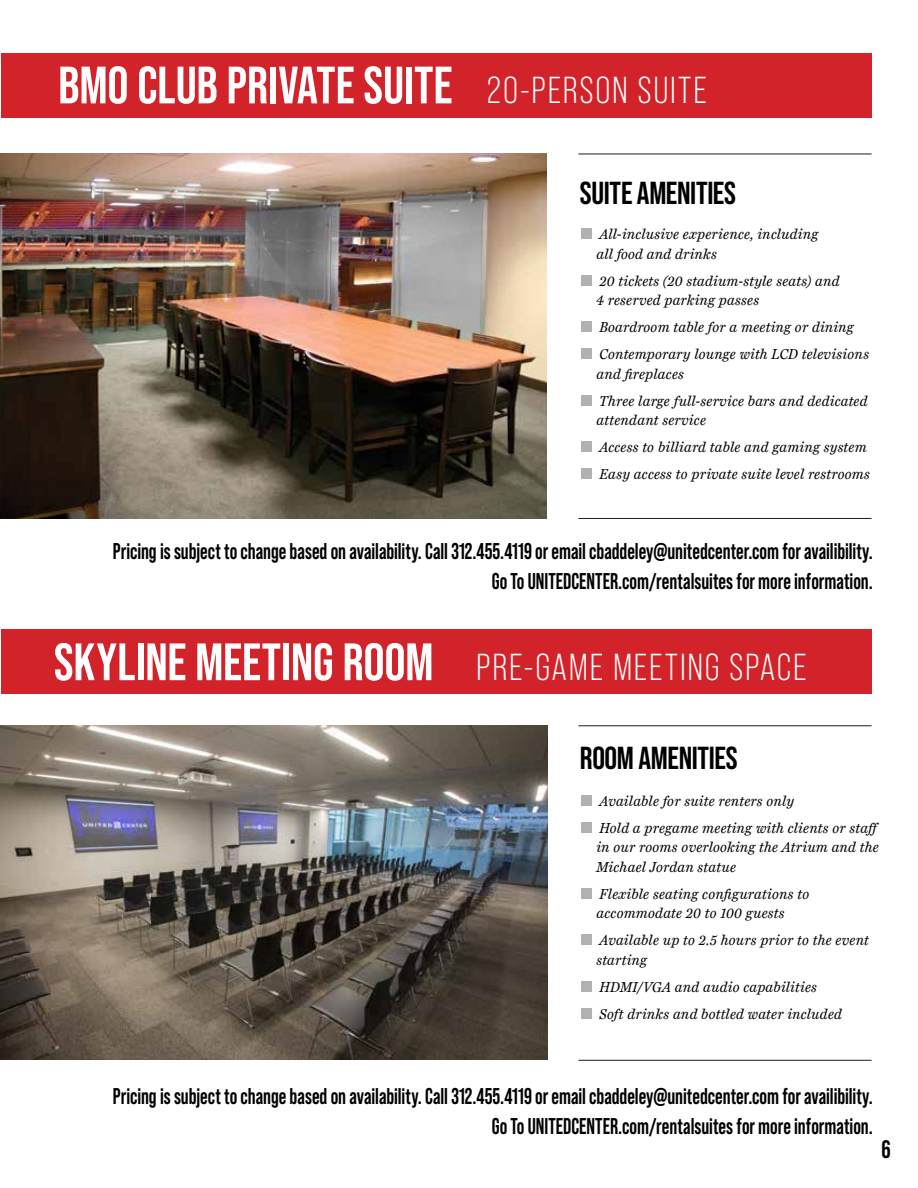
<style>
.page{position:relative;width:918px;height:1188px;background:#fff}
.page>*{position:absolute;margin:0;border:0;box-sizing:border-box;transform-origin:0 0}
.t1{font:700 52.5px "Bebas Neue Pro";color:#fff}
.t2{font:37.5px "Bebas Neue Pro";letter-spacing:.045em;color:#fff}
.t3{font:700 31.8px "Bebas Neue Pro";letter-spacing:-.01em;color:#000}
.t4{font:700 25.2px "Bebas Neue Pro";color:#000;scale:.93 1}
.t5{font:700 22.8px/30px "Bebas Neue Pro";color:#000;text-align:right;scale:.89 1}
.t6{font:italic 15px/27px "Miller Daily";letter-spacing:.02em;color:#000;scale:.93 1}
.s1{font-weight:400;font-size:37.5px}
.s2{font-weight:700;font-size:52.5px}
</style>
<div class="page">
<div style="left:1px;top:53px;width:871px;height:65px;background:#d2232a"></div>
<img style="left:0;top:153px;width:547px;height:366px">
<div style="left:581px;top:229px;width:11px;height:10px;background:#b1b1b1"></div>
<div style="left:581px;top:275px;width:11px;height:11px;background:#b1b1b1"></div>
<div style="left:581px;top:322px;width:11px;height:10px;background:#b1b1b1"></div>
<div style="left:581px;top:349px;width:11px;height:10px;background:#b1b1b1"></div>
<div style="left:581px;top:395px;width:11px;height:11px;background:#b1b1b1"></div>
<div style="left:581px;top:442px;width:11px;height:10px;background:#b1b1b1"></div>
<div style="left:581px;top:469px;width:11px;height:10px;background:#b1b1b1"></div>
<hr style="left:578px;top:518px;width:294px;height:1px;background:#000">
<hr style="left:578px;top:154px;width:294px;height:1px;background:#000">
<div style="left:1px;top:629px;width:871px;height:65px;background:#d2232a"></div>
<img style="left:1px;top:725px;width:546px;height:334px">
<hr style="left:578px;top:1060px;width:294px;height:1px;background:#000">
<hr style="left:578px;top:725px;width:294px;height:1px;background:#000">
<div style="left:581px;top:795px;width:11px;height:11px;background:#b1b1b1"></div>
<div style="left:581px;top:822px;width:11px;height:11px;background:#b1b1b1"></div>
<div style="left:581px;top:888px;width:11px;height:11px;background:#b1b1b1"></div>
<div style="left:581px;top:935px;width:11px;height:10px;background:#b1b1b1"></div>
<div style="left:581px;top:981px;width:11px;height:11px;background:#b1b1b1"></div>
<div style="left:581px;top:1008px;width:11px;height:11px;background:#b1b1b1"></div>
<h1 class="t1" style="left:58px;top:55px;width:650px">BMO CLUB PRIVATE SUITE <span class="s1">20-PERSON SUITE</span></h1>
<h3 class="t3" style="left:580px;top:175px;width:158px">SUITE AMENITIES</h3>
<p class="t6" style="left:596px;top:224px;width:240px;line-height:19.5px">All-inclusive experience, including all food and drinks</p>
<p class="t6" style="left:596px;top:271px;width:263px;line-height:19.5px">20 tickets (20 stadium-style seats) and<br>4 reserved parking passes</p>
<p class="t6" style="left:599px;top:313px;width:291px">Boardroom table for a meeting or dining<br>Contemporary lounge with LCD televisions</p>
<p class="t6" style="left:596px;top:360px;width:293px">and fireplaces<br>Three large full-service bars and dedicated</p>
<p class="t6" style="left:596px;top:406px;width:296px">attendant service<br>Access to billiard table and gaming system<br>Easy access to private suite level restrooms</p>
<h3 class="t5" style="left:113px;top:536px;width:855px">Pricing is subject to change based on availability. Call 312.455.4119 or email cbaddeley@unitedcenter.com for availibility.<br>Go To UNITEDCENTER.com/rentalsuites for more information.</h3>
<h2 class="t2" style="left:54px;top:646px;width:754px"><span class="s2">SKYLINE MEETING ROOM</span> PRE-GAME MEETING SPACE</h2>
<h3 class="t3" style="left:580px;top:740px;width:159px">ROOM AMENITIES</h3>
<p class="t6" style="left:599px;top:787px;width:305px">Available for suite renters only<br>Hold a pregame meeting with clients or staff</p>
<p class="t6" style="left:596px;top:837px;width:305px;line-height:19.5px">in our rooms overlooking the Atrium and the<br>Michael Jordan statue</p>
<p class="t6" style="left:596px;top:884px;width:230px;line-height:19.5px">Flexible seating configurations to accommodate 20 to 100 guests</p>
<p class="t6" style="left:596px;top:930px;width:294px;line-height:19.5px">Available up to 2.5 hours prior to the event starting</p>
<p class="t6" style="left:599px;top:973px;width:262px">HDMI/VGA and audio capabilities<br>Soft drinks and bottled water included</p>
<h3 class="t5" style="left:113px;top:1081px;width:855px">Pricing is subject to change based on availability. Call 312.455.4119 or email cbaddeley@unitedcenter.com for availibility.<br>Go To UNITEDCENTER.com/rentalsuites for more information.</h3>
<h3 class="t4" style="left:881px;top:1135px;width:11px">6</h3>
</div>
